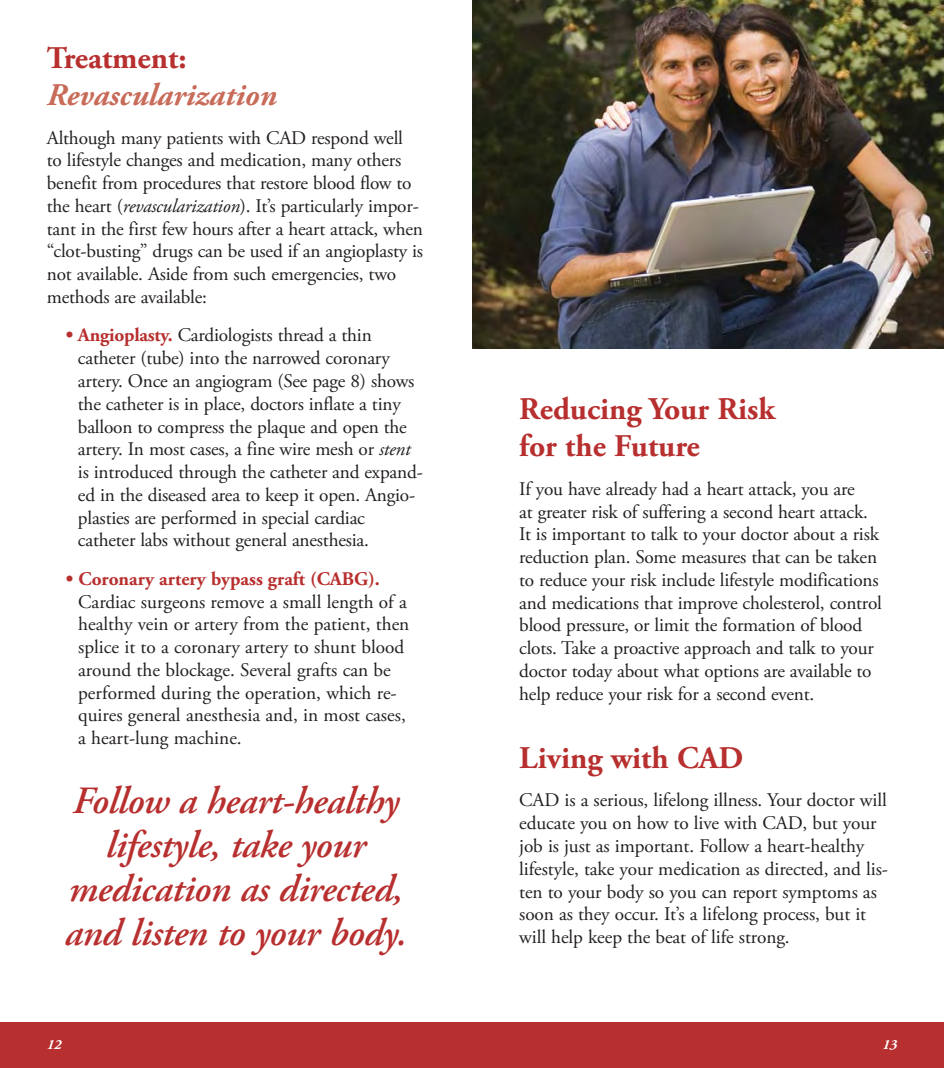
<style>
.page{position:relative;width:944px;height:1068px;background:#fff}
.page>*{position:absolute;margin:0;border:0;box-sizing:border-box;transform-origin:0 0}
.t1{font:italic 600 38.5px/43.8px "Adobe Garamond Pro";letter-spacing:-.01em;color:#b72f2e;text-align:center}
.t2{font:700 31.5px/36.8px "Adobe Garamond Pro";color:#b72f2e}
.t3{font:italic 700 31.5px "Adobe Garamond Pro";color:#c86b59}
.t4{font:19.25px/22.8px "Adobe Garamond Pro";letter-spacing:-.01em;color:#231f20}
.t5{font:700 19.25px "Adobe Garamond Pro";color:#b72f2e}
.t6{font:italic 700 14px "Adobe Garamond Pro";color:#fff}
.s1{font-style:italic}
.s2{font-weight:700;color:#b72f2e}
</style>
<div class="page">
<img style="left:472px;top:0;width:472px;height:348px">
<div style="left:0;top:1022px;width:944px;height:45px;background:#b72f2e"></div>
<h2 class="t2" style="left:47px;top:43px;width:141px">Treatment:</h2>
<h2 class="t3" style="left:47px;top:76px;width:231px">Revascularization</h2>
<p class="t4" style="left:47px;top:128px;width:378px">Although many patients with CAD respond well<br>to lifestyle changes and medication, many others benefit from procedures that restore blood flow to the heart (<span class="s1">revascularization</span>). It’s particularly impor&shy;tant in the first few hours after a heart attack, when “clot-busting” drugs can be used if an angioplasty is not available. Aside from such emergencies, two methods are available:</p>
<p class="t4" style="left:78px;top:326px;width:346px;text-indent:-12px"><span class="s2">• Angioplasty.</span> Cardiologists thread a thin catheter (tube) into the narrowed coronary artery. Once an angiogram (See page 8) shows the catheter is in place, doctors inflate a tiny balloon to compress the plaque and open the artery. In most cases, a fine wire mesh or <span class="s1">stent </span>is introduced through the catheter and expand&shy;ed in the diseased area to keep it open. Angio - plasties are performed in special cardiac catheter labs without general anesthesia.</p>
<p class="t5" style="left:66px;top:571px;width:316px">• Coronary artery bypass graft (CABG).</p>
<p class="t4" style="left:78px;top:592px;width:333px">Cardiac surgeons remove a small length of a healthy vein or artery from the patient, then splice it to a coronary artery to shunt blood around the blockage. Several grafts can be performed during the operation, which re - quires general anesthesia and, in most cases, a heart-lung machine.</p>
<h1 class="t1" style="left:65px;top:782px;width:344px">Follow a heart-healthy lifestyle, take your medication as directed, and listen to your body.</h1>
<h2 class="t2" style="left:519px;top:394px;width:258px">Reducing Your Risk for the Future</h2>
<p class="t4" style="left:519px;top:479px;width:364px">If you have already had a heart attack, you are<br>at greater risk of suffering a second heart attack.<br>It is important to talk to your doctor about a risk reduction plan. Some measures that can be taken to re duce your risk include lifestyle modifications and medications that improve cholesterol, control blood pressure, or limit the formation of blood clots. Take a proactive approach and talk to your doctor today about what options are available to help reduce your risk for a second event.</p>
<h2 class="t2" style="left:519px;top:742px;width:226px">Living with CAD</h2>
<p class="t4" style="left:519px;top:790px;width:370px">CAD is a serious, lifelong illness. Your doctor will educate you on how to live with CAD, but your job is just as important. Follow a heart-healthy lifestyle, take your medication as directed, and lis&shy;ten to your body so you can report symptoms as soon as they occur. It’s a lifelong process, but it will help keep the beat of life strong.</p>
<p class="t6" style="left:47px;top:1036px;width:16px">12</p>
<p class="t6" style="left:882px;top:1036px;width:16px">13</p>
</div>
